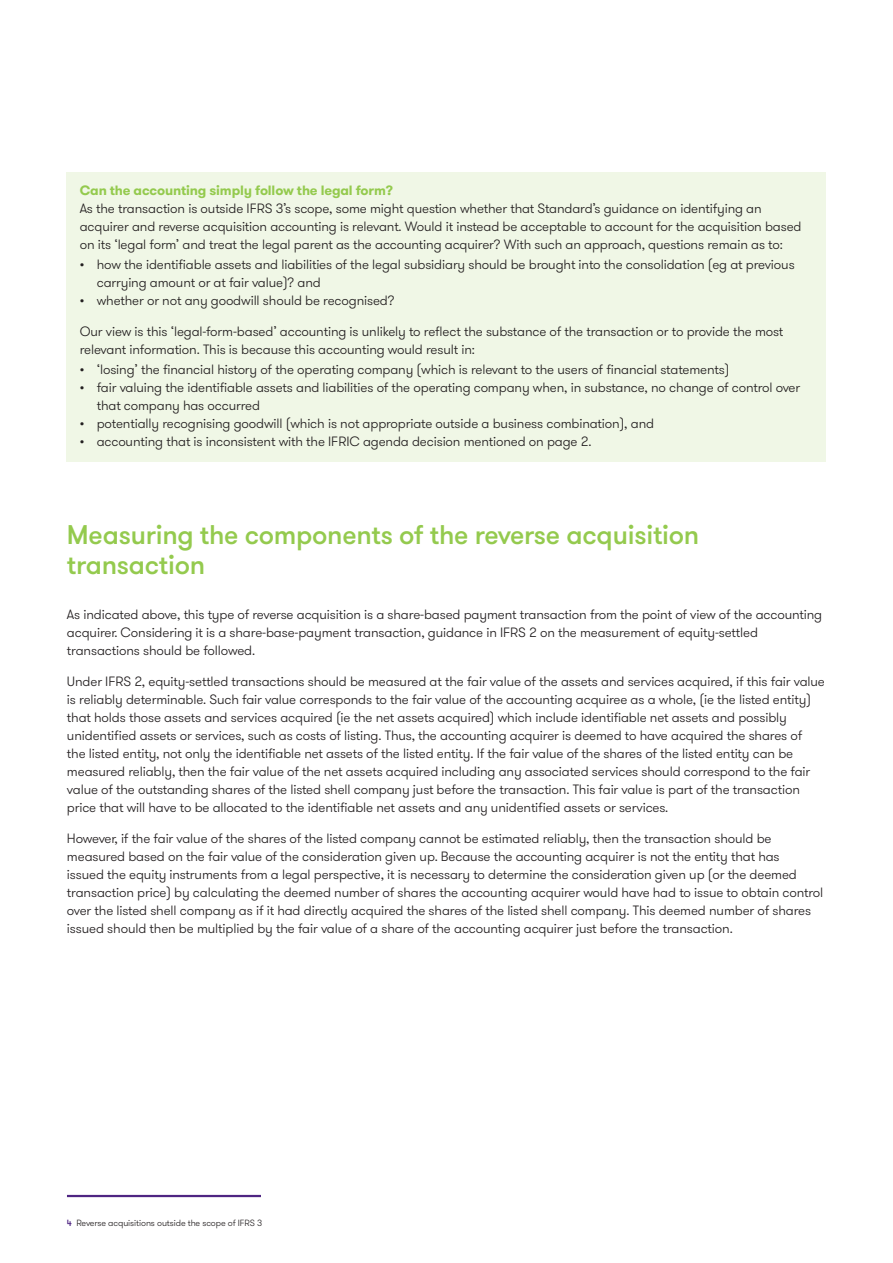
<style>
.page{position:relative;width:893px;height:1263px;background:#fff}
.page>*{position:absolute;margin:0;border:0;box-sizing:border-box;transform-origin:0 0}
._03_Headline_three_L{font:500 27px/30px "GT Walsheim Pro";letter-spacing:-.01em;color:#94ca4e}
._11_Body_text{font:300 13.5px/18px "GT Walsheim Pro";letter-spacing:-.01em;color:#231f20}
._11_Body_text_Pre_bu{font:300 13.5px/18px "GT Walsheim Pro";letter-spacing:-.01em;color:#231f20}
._05_Subheading_one_B{font:700 13.5px "GT Walsheim Pro";letter-spacing:-.01em;color:#94ca4e}
.t1{font:300 9px "GT Walsheim Pro";letter-spacing:-.01em;color:#231f20}
.s1{font-weight:500;color:#4e2582}
</style>
<div class="page">
<hr style="left:67px;top:1195px;width:194px;height:2px;background:#4e2582">
<div style="left:67px;top:172px;width:759px;height:289px;background:#f0f7e6"></div>
<p class="_05_Subheading_one_B" style="left:80px;top:182px;width:315px">Can the accounting simply follow the legal form?</p>
<p class="_11_Body_text_Pre_bu" style="left:80px;top:200px;width:723px">As the transaction is outside IFRS 3’s scope, some might question whether that Standard’s guidance on identifying an acquirer and reverse acquisition accounting is relevant. Would it instead be acceptable to account for the acquisition based on its ‘legal form’ and treat the legal parent as the accounting acquirer? With such an approach, questions remain as to:</p>
<p class="_11_Body_text" style="left:97px;top:256px;width:699px;text-indent:-17px">• how the identifiable assets and liabilities of the legal subsidiary should be brought into the consolidation (eg at previous carrying amount or at fair value)? and</p>
<p class="_11_Body_text" style="left:80px;top:292px;width:316px">• whether or not any goodwill should be recognised?</p>
<p class="_11_Body_text_Pre_bu" style="left:80px;top:323px;width:705px">Our view is this ‘legal-form-based’ accounting is unlikely to reflect the substance of the transaction or to provide the most relevant information. This is because this accounting would result in:</p>
<p class="_11_Body_text" style="left:80px;top:361px;width:651px">• ‘losing’ the financial history of the operating company (which is relevant to the users of financial statements)</p>
<p class="_11_Body_text" style="left:97px;top:379px;width:705px;text-indent:-17px">• fair valuing the identifiable assets and liabilities of the operating company when, in substance, no change of control over that company has occurred</p>
<p class="_11_Body_text" style="left:80px;top:415px;width:576px">• potentially recognising goodwill (which is not appropriate outside a business combination), and</p>
<p class="_11_Body_text" style="left:80px;top:433px;width:513px">• accounting that is inconsistent with the IFRIC agenda decision mentioned on page 2.</p>
<p class="_03_Headline_three_L" style="left:67px;top:521px;width:634px">Measuring the components of the reverse acquisition transaction</p>
<p class="_11_Body_text" style="left:67px;top:606px;width:757px">As indicated above, this type of reverse acquisition is a share-based payment transaction from the point of view of the accounting acquirer. Considering it is a share-base-payment transaction, guidance in IFRS 2 on the measurement of equity-settled transactions should be followed.</p>
<p class="_11_Body_text" style="left:67px;top:673px;width:759px">Under IFRS 2, equity-settled transactions should be measured at the fair value of the assets and services acquired, if this fair value is reliably determinable. Such fair value corresponds to the fair value of the accounting acquiree as a whole, (ie the listed entity) that holds those assets and services acquired (ie the net assets acquired) which include identifiable net assets and possibly unidentified assets or services, such as costs of listing. Thus, the accounting acquirer is deemed to have acquired the shares of<br>the listed entity, not only the identifiable net assets of the listed entity. If the fair value of the shares of the listed entity can be measured reliably, then the fair value of the net assets acquired including any associated services should correspond to the fair value of the outstanding shares of the listed shell company just before the transaction. This fair value is part of the transaction price that will have to be allocated to the identifiable net assets and any unidentified assets or services.</p>
<p class="_11_Body_text" style="left:67px;top:829px;width:758px">However, if the fair value of the shares of the listed company cannot be estimated reliably, then the transaction should be measured based on the fair value of the consideration given up. Because the accounting acquirer is not the entity that has<br>issued the equity instruments from a legal perspective, it is necessary to determine the consideration given up (or the deemed transaction price) by calculating the deemed number of shares the accounting acquirer would have had to issue to obtain control over the listed shell company as if it had directly acquired the shares of the listed shell company. This deemed number of shares issued should then be multiplied by the fair value of a share of the accounting acquirer just before the transaction.</p>
<p class="t1" style="left:67px;top:1217px;width:197px"><span class="s1">4</span> Reverse acquisitions outside the scope of IFRS 3</p>
</div>
